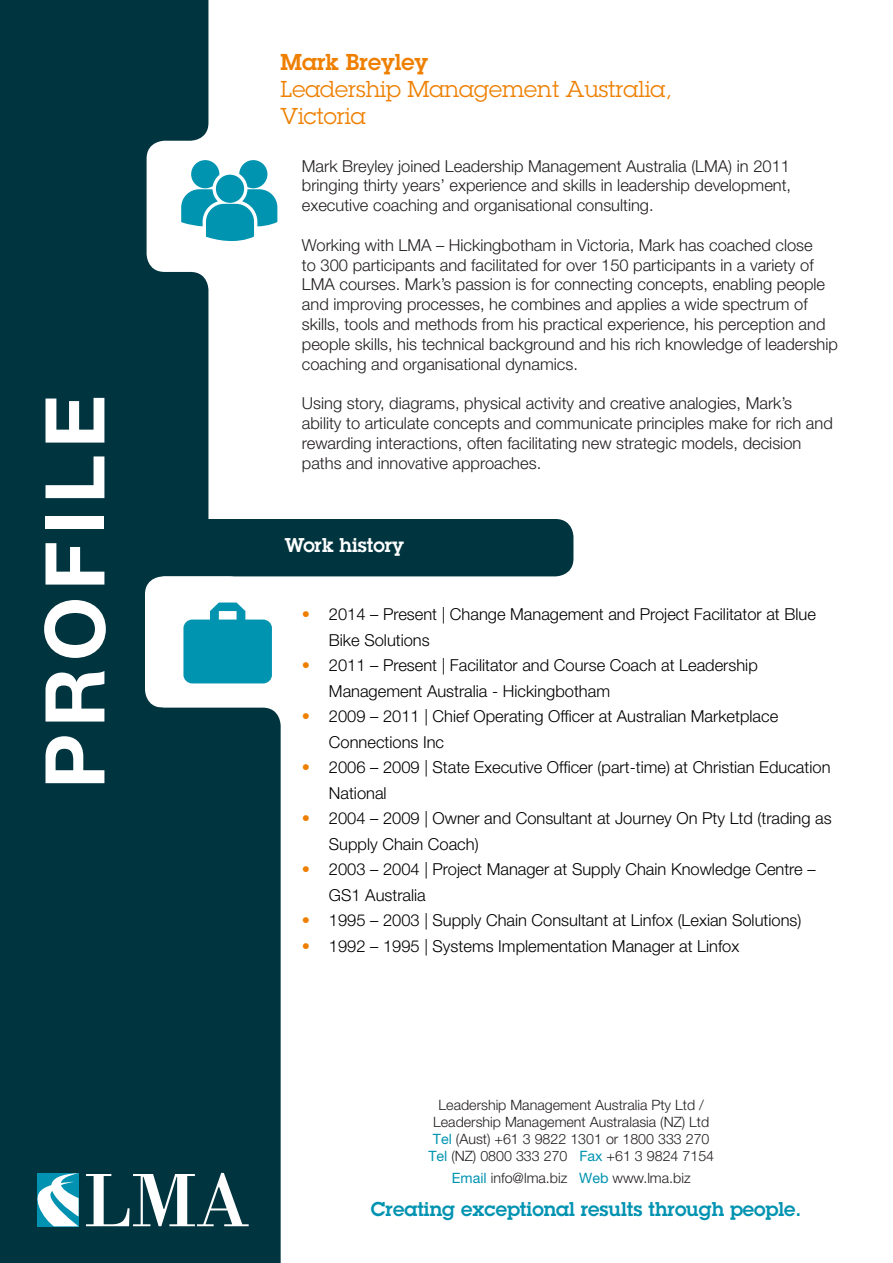
<style>
.page{position:relative;width:893px;height:1263px;background:#fff}
.page>*{position:absolute;margin:0;border:0;box-sizing:border-box;transform-origin:0 0}
.t1{font:700 82.5px "Helvetica Neue LT Pro";letter-spacing:.08em;color:#fff}
.t2{font:22.5px "Lubalin Graph Std";color:#ee7f00}
.t3{font:600 22.5px "Lubalin Graph Std";color:#ee7f00}
.t4{font:600 19.5px "Lubalin Graph Std";color:#0093b1}
.t5{font:600 19.5px "Lubalin Graph Std";color:#fff}
.t6{font:300 16.5px/19.8px "Helvetica Neue LT Pro";color:#231f20}
.t7{font:300 16.5px/25.5px "Helvetica Neue LT Pro";color:#000}
.t8{font:300 14.25px "Helvetica Neue LT Pro";color:#231f20}
.s1{color:#ee7f00}
.s2{font-weight:400;color:#0094b0}
</style>
<div class="page">
<div style="left:0;top:0;width:163px;height:1263px;background:#003540"></div>
<div style="left:147px;top:141px;width:102px;height:131px;background:#fff;border-radius:18px"></div>
<svg style="left:181px;top:160px;width:96px;height:81px"></svg>
<div style="left:138px;top:519px;width:435px;height:57px;background:#003540;border-radius:18px"></div>
<div style="left:145px;top:576px;width:102px;height:132px;background:#fff;border-radius:18px"></div>
<svg style="left:183px;top:602px;width:89px;height:81px"></svg>
<div style="left:133px;top:272px;width:75px;height:285px;background:#003540;border-radius:18px"></div>
<div style="left:163px;top:0;width:45px;height:141px;background:#003540"></div>
<div style="left:133px;top:708px;width:148px;height:555px;background:#003540"></div>
<svg style="left:86px;top:1173px;width:163px;height:53px"></svg>
<svg style="left:37px;top:1173px;width:42px;height:53px;background:#8acdda"></svg>
<p class="t1" style="left:24px;top:789px;width:396px;rotate:-90deg">PROFILE</p>
<p class="t3" style="left:281px;top:47px;width:149px">Mark Breyley</p>
<p class="t2" style="left:281px;top:75px;width:393px">Leadership Management Australia,</p>
<p class="t2" style="left:281px;top:102px;width:86px">Victoria</p>
<p class="t6" style="left:302px;top:156px;width:491px;text-align:justify">Mark Breyley joined Leadership Management Australia (LMA) in 2011 bringing thirty years’ experience and skills in leadership development, executive coaching and organisational consulting.</p>
<p class="t6" style="left:302px;top:235px;width:538px">Working with LMA – Hickingbotham in Victoria, Mark has coached close<br>to 300 participants and facilitated for over 150 participants in a variety of LMA courses. Mark’s passion is for connecting concepts, enabling people and improving processes, he combines and applies a wide spectrum of skills, tools and methods from his practical experience, his perception and people skills, his technical background and his rich knowledge of leadership coaching and organisational dynamics.</p>
<p class="t6" style="left:302px;top:393px;width:532px">Using story, diagrams, physical activity and creative analogies, Mark’s ability to articulate concepts and communicate principles make for rich and rewarding interactions, often facilitating new strategic models, decision paths and innovative approaches.</p>
<p class="t5" style="left:285px;top:532px;width:121px">Work history</p>
<p class="t7" style="left:329px;top:601px;width:488px;text-indent:-27px"><span class="s1">•</span> 2014 – Present | Change Management and Project Facilitator at Blue<br>Bike Solutions</p>
<p class="t7" style="left:329px;top:652px;width:430px;text-indent:-27px"><span class="s1">•</span> 2011 – Present | Facilitator and Course Coach at Leadership<br>Management Australia - Hickingbotham</p>
<p class="t7" style="left:329px;top:703px;width:451px;text-indent:-27px"><span class="s1">•</span> 2009 – 2011 | Chief Operating Officer at Australian Marketplace<br>Connections Inc</p>
<p class="t7" style="left:329px;top:754px;width:503px;text-indent:-27px"><span class="s1">•</span> 2006 – 2009 | State Executive Officer (part-time) at Christian Education<br>National</p>
<p class="t7" style="left:329px;top:805px;width:504px;text-indent:-27px"><span class="s1">•</span> 2004 – 2009 | Owner and Consultant at Journey On Pty Ltd (trading as<br>Supply Chain Coach)</p>
<p class="t7" style="left:329px;top:856px;width:488px;text-indent:-27px"><span class="s1">•</span> 2003 – 2004 | Project Manager at Supply Chain Knowledge Centre –<br>GS1 Australia</p>
<p class="t7" style="left:302px;top:907px;width:501px"><span class="s1">•</span> 1995 – 2003 | Supply Chain Consultant at Linfox (Lexian Solutions)</p>
<p class="t7" style="left:302px;top:933px;width:439px"><span class="s1">•</span> 1992 – 1995 | Systems Implementation Manager at Linfox</p>
<p class="t8" style="left:439px;top:1096px;width:267px">Leadership Management Australia Pty Ltd /</p>
<p class="t8" style="left:433px;top:1113px;width:278px">Leadership Management Australasia (NZ) Ltd</p>
<p class="t8" style="left:433px;top:1130px;width:278px"><span class="s2">Tel</span> (Aust) +61 3 9822 1301 or 1800 333 270</p>
<p class="t8" style="left:428px;top:1148px;width:287px"><span class="s2">Tel</span> (NZ) 0800 333 270 <span class="s2">Fax</span> +61 3 9824 7154</p>
<p class="t8" style="left:452px;top:1169px;width:240px"><span class="s2">Email</span> info@lma.biz <span class="s2">Web</span> www.lma.biz</p>
<p class="t4" style="left:371px;top:1196px;width:432px">Creating exceptional results through people.</p>
</div>
